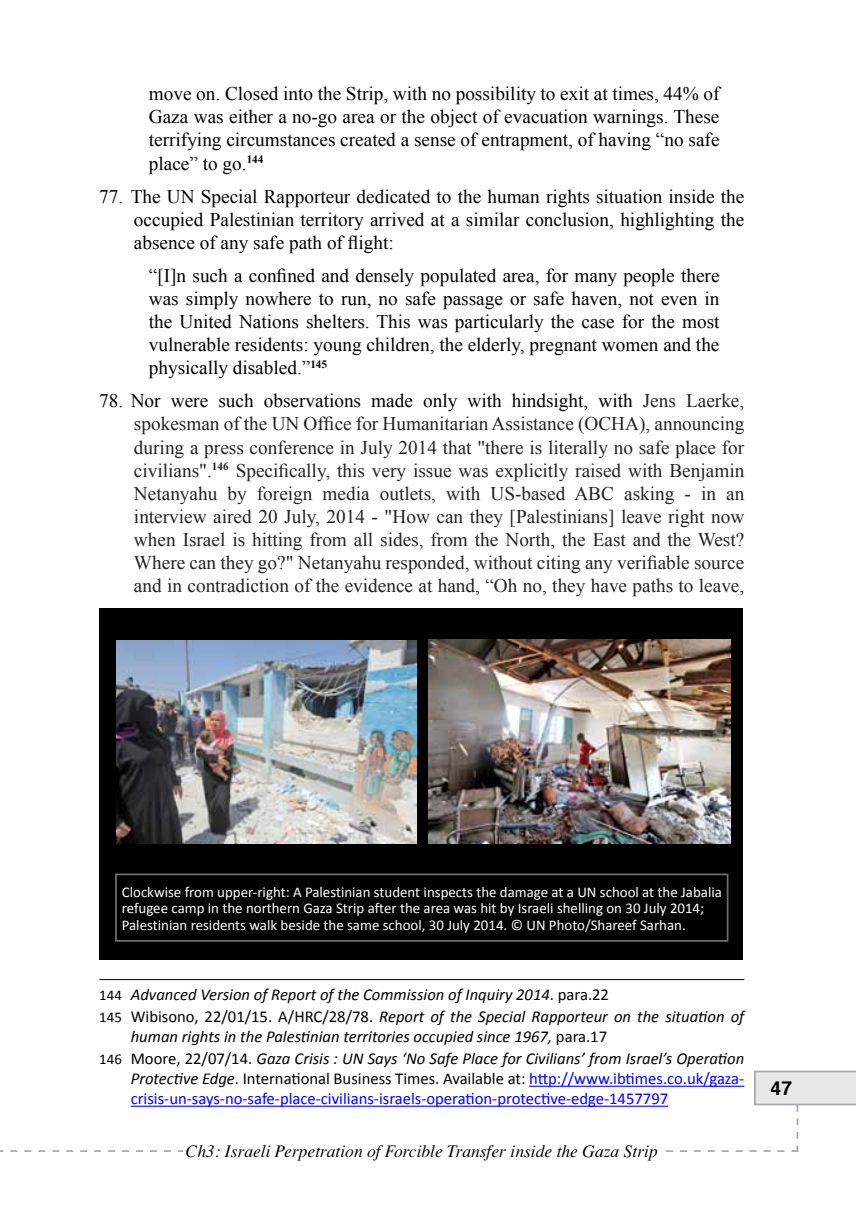
<style>
.page{position:relative;width:856px;height:1216px;background:#fff}
.page>*{position:absolute;margin:0;border:0;box-sizing:border-box;transform-origin:0 0}
.t1{font:19.25px/23.1px "Times New Roman";color:#000;text-align:justify}
.t2{font:19.25px/23.1px "Times New Roman";color:#222;text-align:justify}
.t3{font:700 19.25px "Helvetica";color:#000}
.t4{font:italic 17.5px "Times";color:#000}
.t5{font:italic 16.62px/22.4px "Calibri";color:#000}
.t6{font:16.62px/19.9px "Calibri";color:#00f}
.t7{font:14.88px/16.3px "Calibri";color:#fff}
.s1{color:#000}
.s2{font-style:normal;font-size:14.88px}
.s3{font-style:normal}
.s4{font-style:italic;color:#000}
</style>
<div class="page">
<svg style="left:0;top:1070px;width:856px;height:81px"></svg>
<div style="left:183px;top:1137px;width:477px;height:25px;background:#fff"></div>
<hr style="left:99px;top:979px;width:645px;height:1px;background:#000">
<hr style="left:529px;top:1085px;width:215px;height:1px;background:#00f">
<hr style="left:131px;top:1105px;width:537px;height:1px;background:#00f">
<div style="left:99px;top:608px;width:643px;height:351px;background:#000"></div>
<img style="left:429px;top:639px;width:301px;height:204px">
<img style="left:116px;top:640px;width:301px;height:203px">
<div style="left:115px;top:873px;width:613px;height:68px;border:2px solid #6d6e71"></div>
<p class="t1" style="left:149px;top:82px;width:572px">move on. Closed into the Strip, with no possibility to exit at times, 44% of Gaza was either a no-go area or the object of evacuation warnings. These terrifying circumstances created a sense of entrapment, of having “no safe place” to go.<sup>144</sup></p>
<p class="t1" style="left:134px;top:184px;width:612px;text-indent:-35px">77. The UN Special Rapporteur dedicated to the human rights situation inside the occupied Palestinian territory arrived at a similar conclusion, highlighting the absence of any safe path of flight:</p>
<p class="t1" style="left:149px;top:263px;width:572px">“[I]n such a confined and densely populated area, for many people there was simply nowhere to run, no safe passage or safe haven, not even in the United Nations shelters. This was particularly the case for the most vulnerable residents: young children, the elderly, pregnant women and the physically disabled.”<sup>145</sup></p>
<p class="t2" style="left:134px;top:389px;width:612px;text-indent:-35px"><span class="s1">78. Nor were such observations made only with hindsight, with</span> Jens Laerke, spokesman of the UN Office for Humanitarian Assistance (OCHA), announcing during a press conference in July 2014 that "there is literally no safe place for civilians".<sup>146</sup> Specifically, this very issue was explicitly raised with Benjamin Netanyahu by foreign media outlets, with US-based ABC asking - in an interview aired 20 July, 2014 - "How can they [Palestinians] leave right now when Israel is hitting from all sides, from the North, the East and the West?<br>Where can they go?" Netanyahu responded, without citing any verifiable source and in contradiction of the evidence at hand, “Oh no, they have paths to leave,</p>
<p class="t7" style="left:122px;top:883px;width:601px">Clockwise from upper-right: A Palestinian student inspects the damage at a UN school at the Jabalia refugee camp in the northern Gaza Strip after the area was hit by Israeli shelling on 30 July 2014;<br>Palestinian residents walk beside the same school, 30 July 2014. © UN Photo/Shareef Sarhan.</p>
<p class="t5" style="left:99px;top:982px;width:646px"><span class="s2">144</span> Advanced Version of Report of the Commission of Inquiry 2014<span class="s3">. para.22<br></span><span class="s2">145</span> <span class="s3">Wibisono, 22/01/15. A/HRC/28/78.</span> Report of the Special Rapporteur on the situation of</p>
<p class="t5" style="left:99px;top:1024px;width:646px;text-indent:31px">human rights in the Palestinian territories occupied since 1967, <span class="s3">para.17<br></span><span class="s2">146</span> <span class="s3">Moore, 22/07/14.</span> Gaza Crisis : UN Says ‘No Safe Place for Civilians’ from Israel’s Operation</p>
<p class="t6" style="left:131px;top:1068px;width:615px"><span class="s4">Protective Edge</span><span class="s1">. International Business Times. Available at:</span> http://www.ibtimes.co.uk/gaza&shy;crisis-un-says-no-safe-place-civilians-israels-operation-protective-edge-1457797</p>
<p class="t4" style="left:186px;top:1140px;width:473px">Ch3: Israeli Perpetration of Forcible Transfer inside the Gaza Strip</p>
<p class="t3" style="left:770px;top:1072px;width:23px">47</p>
</div>
